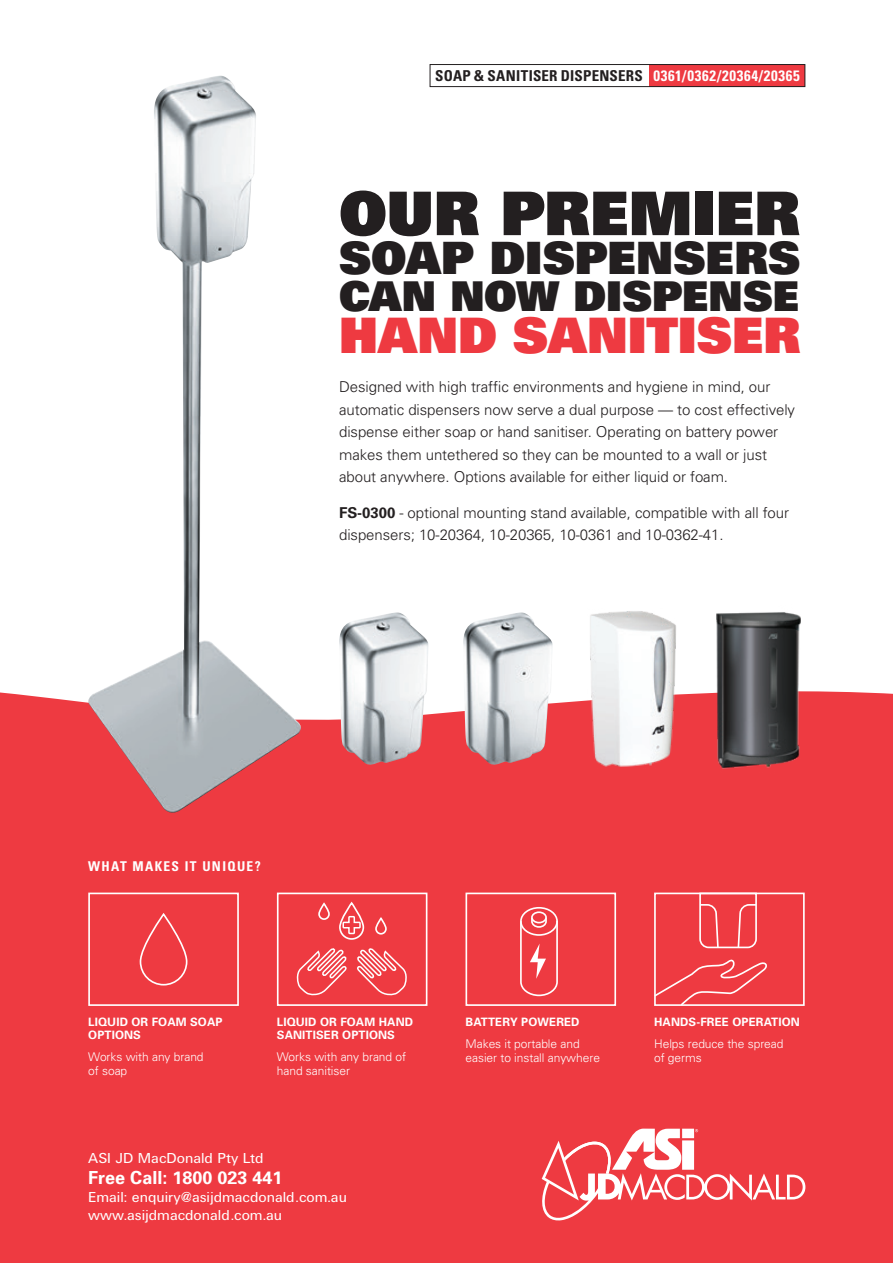
<style>
.page{position:relative;width:893px;height:1263px;background:#fff}
.page>*{position:absolute;margin:0;border:0;box-sizing:border-box;transform-origin:0 0}
.t1{font:900 60.15px "Univers";color:#231f20}
.t2{font:900 48.9px "Univers";color:#ee3a41}
.t3{font:900 44.55px "Univers";color:#231f20}
.t4{font:900 41.1px "Univers";letter-spacing:.005em;color:#231f20}
.t5{font:700 18px "Univers";color:#fff}
.t6{font:300 15px/22.5px "Univers";letter-spacing:-.005em;color:#231f20}
.t7{font:15px/18px "Univers DTC";color:#fff}
.t8{font:700 condensed 15px "Univers";letter-spacing:.03em;color:#231f20}
.t9{font:700 condensed 13.5px "Univers";letter-spacing:.1em;color:#fff}
.t10{font:300 12px/14.4px "Univers";letter-spacing:-.005em;color:#fff}
.t11{font:700 11.55px/13.2px "Univers";letter-spacing:.01em;color:#fff}
.s1{color:#fff}
.s2{font-weight:700}
</style>
<div class="page">
<div style="left:0;top:691px;width:893px;height:572px;background:#ee3a41"></div>
<div style="left:648px;top:65px;width:157px;height:22px;background:#ee3a41"></div>
<svg style="left:542px;top:1128px;width:263px;height:92px"></svg>
<div style="left:430px;top:64px;width:375px;height:23px;border:1px solid #231f20"></div>
<img style="left:338px;top:612px;width:90px;height:154px">
<img style="left:462px;top:612px;width:91px;height:154px">
<img style="left:716px;top:612px;width:85px;height:161px">
<img style="left:88px;top:76px;width:214px;height:738px">
<div style="left:88px;top:892px;width:151px;height:114px;border:2px solid #fff"></div>
<div style="left:654px;top:892px;width:151px;height:114px;border:2px solid #fff"></div>
<div style="left:277px;top:892px;width:150px;height:114px;border:2px solid #fff"></div>
<div style="left:465px;top:892px;width:151px;height:114px;border:2px solid #fff"></div>
<div style="left:140px;top:913px;width:47px;height:72px;border:2px solid #fff;border-radius:23px"></div>
<div style="left:339px;top:902px;width:25px;height:38px;border:2px solid #fff;border-radius:12px"></div>
<div style="left:375px;top:917px;width:12px;height:17px;border:2px solid #fff;border-radius:5px"></div>
<div style="left:318px;top:903px;width:12px;height:17px;border:2px solid #fff;border-radius:5px"></div>
<svg style="left:293px;top:947px;width:117px;height:50px;background:#f05b61"></svg>
<svg style="left:342px;top:915px;width:19px;height:20px"></svg>
<div style="left:520px;top:907px;width:38px;height:29px;border:2px solid #fff;border-radius:50%"></div>
<div style="left:531px;top:911px;width:16px;height:12px;border:2px solid #fff;border-radius:50%"></div>
<svg style="left:519px;top:916px;width:40px;height:81px;background:#f15e63"></svg>
<svg style="left:698px;top:892px;width:60px;height:57px;background:#f0595f"></svg>
<svg style="left:653px;top:958px;width:118px;height:48px;background:#ef5258"></svg>
<img style="left:587px;top:611px;width:91px;height:157px">
<p class="t8" style="left:435px;top:67px;width:366px">SOAP &amp; SANITISER DISPENSERS <span class="s1">0361/0362/20364/20365</span></p>
<h1 class="t1" style="left:339px;top:174px;width:462px">OUR PREMIER</h1>
<h3 class="t3" style="left:339px;top:228px;width:463px">SOAP DISPENSERS</h3>
<h3 class="t4" style="left:339px;top:269px;width:461px">CAN NOW DISPENSE</h3>
<h2 class="t2" style="left:339px;top:303px;width:463px">HAND SANITISER</h2>
<p class="t6" style="left:339px;top:375px;width:458px">Designed with high traffic environments and hygiene in mind, our automatic dispensers now serve a dual purpose — to cost effectively dispense either soap or hand sanitiser. Operating on battery power makes them untethered so they can be mounted to a wall or just about anywhere. Options available for either liquid or foam.</p>
<p class="t6" style="left:339px;top:501px;width:452px"><span class="s2">FS-0300</span> - optional mounting stand available, compatible with all four dispensers; 10-20364, 10-20365, 10-0361 and 10-0362-41.</p>
<p class="t9" style="left:88px;top:858px;width:174px">WHAT MAKES IT UNIQUE?</p>
<p class="t11" style="left:88px;top:1015px;width:136px">LIQUID OR FOAM SOAP<br>OPTIONS</p>
<p class="t10" style="left:88px;top:1049px;width:117px">Works with any brand of soap</p>
<p class="t11" style="left:277px;top:1015px;width:138px">LIQUID OR FOAM HAND<br>SANITISER OPTIONS</p>
<p class="t10" style="left:277px;top:1049px;width:131px">Works with any brand of hand sanitiser</p>
<p class="t11" style="left:465px;top:1015px;width:116px">BATTERY POWERED</p>
<p class="t10" style="left:465px;top:1036px;width:136px">Makes it portable and easier to install anywhere</p>
<p class="t11" style="left:654px;top:1015px;width:147px">HANDS-FREE OPERATION</p>
<p class="t10" style="left:654px;top:1036px;width:131px">Helps reduce the spread of germs</p>
<p class="t7" style="left:88px;top:1149px;width:177px">ASI JD MacDonald Pty Ltd</p>
<p class="t5" style="left:88px;top:1167px;width:196px">Free Call: 1800 023 441</p>
<p class="t7" style="left:88px;top:1188px;width:260px">Email: enquiry@asijdmacdonald.com.au www.asijdmacdonald.com.au</p>
</div>
